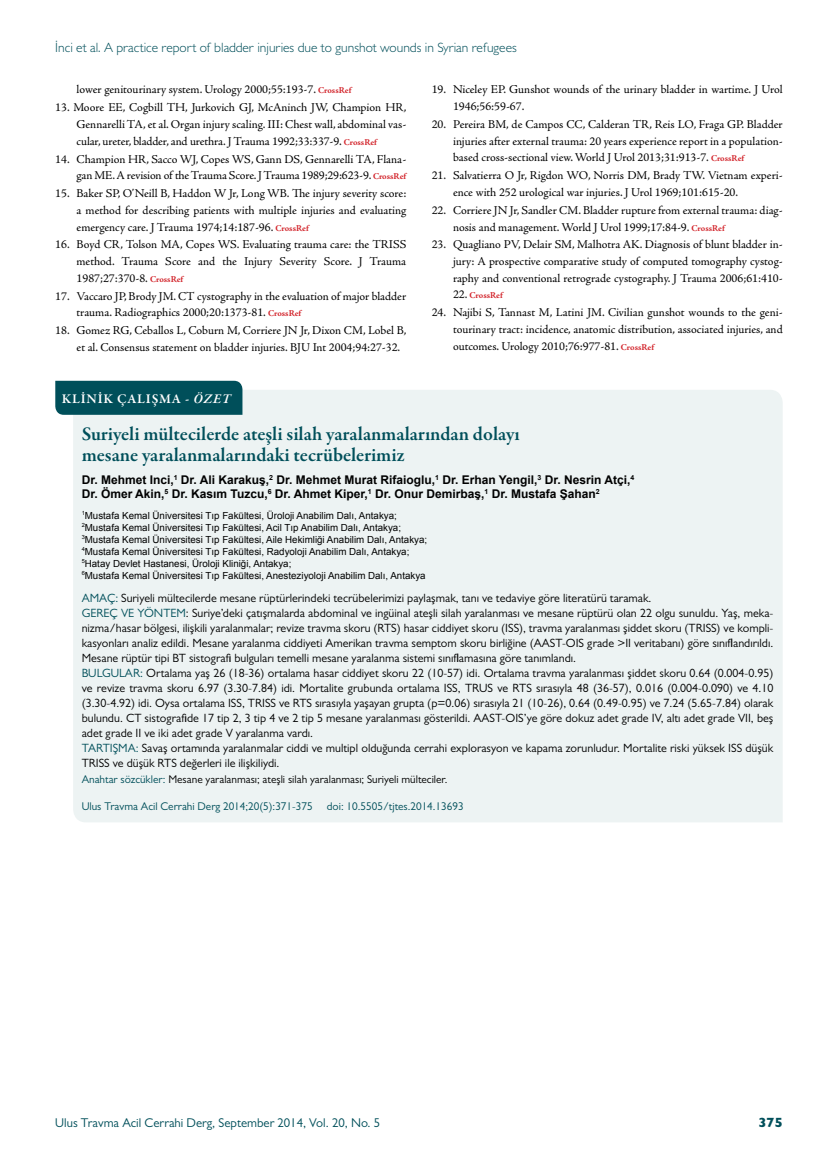
<style>
.page{position:relative;width:838px;height:1170px;background:#fff}
.page>*{position:absolute;margin:0;border:0;box-sizing:border-box;transform-origin:0 0}
.t1{font:600 19.5px/21px "Garamond Premr Pro";color:#004f5a}
.t2{font:300 13.5px "Gill Sans MT Pro";color:#004f5a}
.t3{font:600 13.5px "Garamond Premr Pro";letter-spacing:.055em;color:#fff}
.t4{font:800 13.5px "Gill Sans MT Pro";color:#004f5a}
.t5{font:12.75px "Gill Sans MT Pro";color:#004f5a}
.t6{font:12px/16.6px "Adobe Jenson Pro";letter-spacing:-.005em;color:#000;text-align:justify}
.t7{font:12px/15px "Gill Sans MT Pro";color:#000}
.t8{font:700 12px/14.4px "Arial";color:#000}
.t9{font:11.25px "Gill Sans MT Pro";color:#000}
.t10{font:11.25px "Gill Sans MT Pro";color:#004f5a}
.t11{font:9.75px/12px "Arial";color:#000}
.t12{font:700 9px "Adobe Jenson Pro";letter-spacing:-.005em;color:#d2232a}
.s1{font-weight:700;font-size:9px;color:#d2232a}
.s2{font-style:italic}
.s3{font-weight:400;font-size:12px;color:#000}
.s4{color:#004f5a}
</style>
<div class="page">
<div style="left:73px;top:390px;width:709px;height:432px;background:#edf3f3"></div>
<div style="left:55px;top:381px;width:187px;height:34px;background:#004f5a"></div>
<p class="t2" style="left:55px;top:39px;width:463px">İnci et al. A practice report of bladder injuries due to gunshot wounds in Syrian refugees</p>
<p class="t6" style="left:77px;top:81px;width:276px">lower genitourinary system. Urology 2000;55:193-7. <span class="s1">CrossRef</span></p>
<p class="t6" style="left:77px;top:99px;width:331px;text-indent:-21px">13. Moore EE, Cogbill TH, Jurkovich GJ, McAninch JW, Champion HR, Gennarelli TA, et al. Organ injury scaling. III: Chest wall, abdominal vas&shy;cular, ureter, bladder, and urethra. J Trauma 1992;33:337-9. <span class="s1">CrossRef</span></p>
<p class="t6" style="left:55px;top:151px;width:352px;text-align:right">14. Champion HR, Sacco WJ, Copes WS, Gann DS, Gennarelli TA, Flana&shy;gan ME. A revision of the Trauma Score. J Trauma 1989;29:623-9. <span class="s1">CrossRef</span></p>
<p class="t6" style="left:77px;top:185px;width:331px;text-indent:-21px">15. Baker SP, O’Neill B, Haddon W Jr, Long WB. The injury severity score: a method for describing patients with multiple injuries and evaluating emergency care. J Trauma 1974;14:187-96. <span class="s1">CrossRef</span></p>
<p class="t6" style="left:77px;top:236px;width:331px;text-indent:-21px">16. Boyd CR, Tolson MA, Copes WS. Evaluating trauma care: the TRISS method. Trauma Score and the Injury Severity Score. J Trauma 1987;27:370-8. <span class="s1">CrossRef</span></p>
<p class="t6" style="left:77px;top:288px;width:331px;text-indent:-21px">17. Vaccaro JP, Brody JM. CT cystography in the evaluation of major bladder trauma. Radiographics 2000;20:1373-81. <span class="s1">CrossRef</span></p>
<p class="t6" style="left:77px;top:322px;width:331px;text-indent:-21px">18. Gomez RG, Ceballos L, Coburn M, Corriere JN Jr, Dixon CM, Lobel B, et al. Consensus statement on bladder injuries. BJU Int 2004;94:27-32.</p>
<p class="t3" style="left:62px;top:390px;width:170px">KLİNİK ÇALIŞMA - <span class="s2">ÖZET</span></p>
<p class="t6" style="left:453px;top:81px;width:331px;text-indent:-21px">19. Niceley EP. Gunshot wounds of the urinary bladder in wartime. J Urol<br>1946;56:59-67.</p>
<p class="t6" style="left:453px;top:116px;width:331px;text-indent:-21px">20. Pereira BM, de Campos CC, Calderan TR, Reis LO, Fraga GP. Bladder injuries after external trauma: 20 years experience report in a population&shy;based cross-sectional view. World J Urol 2013;31:913-7. <span class="s1">CrossRef</span></p>
<p class="t6" style="left:453px;top:167px;width:331px;text-indent:-21px">21. Salvatierra O Jr, Rigdon WO, Norris DM, Brady TW. Vietnam experi&shy;ence with 252 urological war injuries. J Urol 1969;101:615-20.</p>
<p class="t6" style="left:453px;top:202px;width:331px;text-indent:-21px">22. Corriere JN Jr, Sandler CM. Bladder rupture from external trauma: diag&shy;nosis and management. World J Urol 1999;17:84-9. <span class="s1">CrossRef</span></p>
<p class="t6" style="left:453px;top:236px;width:331px;text-indent:-21px">23. Quagliano PV, Delair SM, Malhotra AK. Diagnosis of blunt bladder in&shy;jury: A prospective comparative study of computed tomography cystog&shy;raphy and conventional retrograde cystography. J Trauma 2006;61:410-</p>
<p class="t12" style="left:453px;top:290px;width:51px"><span class="s3">22.</span> CrossRef</p>
<p class="t6" style="left:453px;top:304px;width:331px;text-indent:-21px">24. Najibi S, Tannast M, Latini JM. Civilian gunshot wounds to the geni&shy;tourinary tract: incidence, anatomic distribution, associated injuries, and outcomes. Urology 2010;76:977-81. <span class="s1">CrossRef</span></p>
<h1 class="t1" style="left:82px;top:423px;width:439px">Suriyeli mültecilerde ateşli silah yaralanmalarından dolayı mesane yaralanmalarındaki tecrübelerimiz</h1>
<p class="t8" style="left:82px;top:472px;width:554px">Dr. Mehmet Inci,<sup>1</sup> Dr. Ali Karakuş,<sup>2</sup> Dr. Mehmet Murat Rifaioglu,<sup>1</sup> Dr. Erhan Yengil,<sup>3</sup> Dr. Nesrin Atçi,<sup>4<br></sup>Dr. Ömer Akin,<sup>5</sup> Dr. Kasım Tuzcu,<sup>6</sup> Dr. Ahmet Kiper,<sup>1</sup> Dr. Onur Demirbaş,<sup>1</sup> Dr. Mustafa Şahan<sup>2</sup></p>
<p class="t11" style="left:82px;top:509px;width:347px"><sup>1</sup>Mustafa Kemal Üniversitesi Tıp Fakültesi, Üroloji Anabilim Dalı, Antakya; <sup>2</sup>Mustafa Kemal Üniversitesi Tıp Fakültesi, Acil Tıp Anabilim Dalı, Antakya; <sup>3</sup>Mustafa Kemal Üniversitesi Tıp Fakültesi, Aile Hekimliği Anabilim Dalı, Antakya; <sup>4</sup>Mustafa Kemal Üniversitesi Tıp Fakültesi, Radyoloji Anabilim Dalı, Antakya; <sup>5</sup>Hatay Devlet Hastanesi, Üroloji Kliniği, Antakya;<br><sup>6</sup>Mustafa Kemal Üniversitesi Tıp Fakültesi, Anesteziyoloji Anabilim Dalı, Antakya</p>
<p class="t7" style="left:82px;top:590px;width:693px"><span class="s4">AMAÇ:</span> Suriyeli mültecilerde mesane rüptürlerindeki tecrübelerimizi paylaşmak, tanı ve tedaviye göre literatürü taramak.<br><span class="s4">GEREÇ VE YÖNTEM</span>: Suriye’deki çatışmalarda abdominal ve ingüinal ateşli silah yaralanması ve mesane rüptürü olan 22 olgu sunuldu. Yaş, meka&shy;nizma/hasar bölgesi, ilişkili yaralanmalar; revize travma skoru (RTS) hasar ciddiyet skoru (ISS), travma yaralanması şiddet skoru (TRISS) ve kompli&shy;kasyonları analiz edildi. Mesane yaralanma ciddiyeti Amerikan travma semptom skoru birliğine (AAST-OIS grade &gt;II veritabanı) göre sınıflandırıldı.<br>Mesane rüptür tipi BT sistografi bulguları temelli mesane yaralanma sistemi sınıflamasına göre tanımlandı.<br><span class="s4">BULGULAR:</span> Ortalama yaş 26 (18-36) ortalama hasar ciddiyet skoru 22 (10-57) idi. Ortalama travma yaralanması şiddet skoru 0.64 (0.004-0.95) ve revize travma skoru 6.97 (3.30-7.84) idi. Mortalite grubunda ortalama ISS, TRUS ve RTS sırasıyla 48 (36-57), 0.016 (0.004-0.090) ve 4.10 (3.30-4.92) idi. Oysa ortalama ISS, TRISS ve RTS sırasıyla yaşayan grupta (p=0.06) sırasıyla 21 (10-26), 0.64 (0.49-0.95) ve 7.24 (5.65-7.84) olarak bulundu. CT sistografide 17 tip 2, 3 tip 4 ve 2 tip 5 mesane yaralanması gösterildi. AAST-OIS’ye göre dokuz adet grade IV, altı adet grade VII, beş adet grade II ve iki adet grade V yaralanma vardı.<br><span class="s4">TARTIŞMA:</span> Savaş ortamında yaralanmalar ciddi ve multipl olduğunda cerrahi explorasyon ve kapama zorunludur. Mortalite riski yüksek ISS düşük TRISS ve düşük RTS değerleri ile ilişkiliydi.</p>
<p class="t9" style="left:82px;top:772px;width:367px"><span class="s4">Anahtar sözcükler:</span> Mesane yaralanması; ateşli silah yaralanması; Suriyeli mülteciler.</p>
<p class="t10" style="left:82px;top:799px;width:232px">Ulus Travma Acil Cerrahi Derg 2014;20(5):371-375</p>
<p class="t10" style="left:327px;top:799px;width:138px">doi: 10.5505/tjtes.2014.13693</p>
<p class="t5" style="left:55px;top:1115px;width:326px">Ulus Travma Acil Cerrahi Derg, September 2014, Vol. 20, No. 5</p>
<p class="t4" style="left:758px;top:1114px;width:26px">375</p>
</div>
